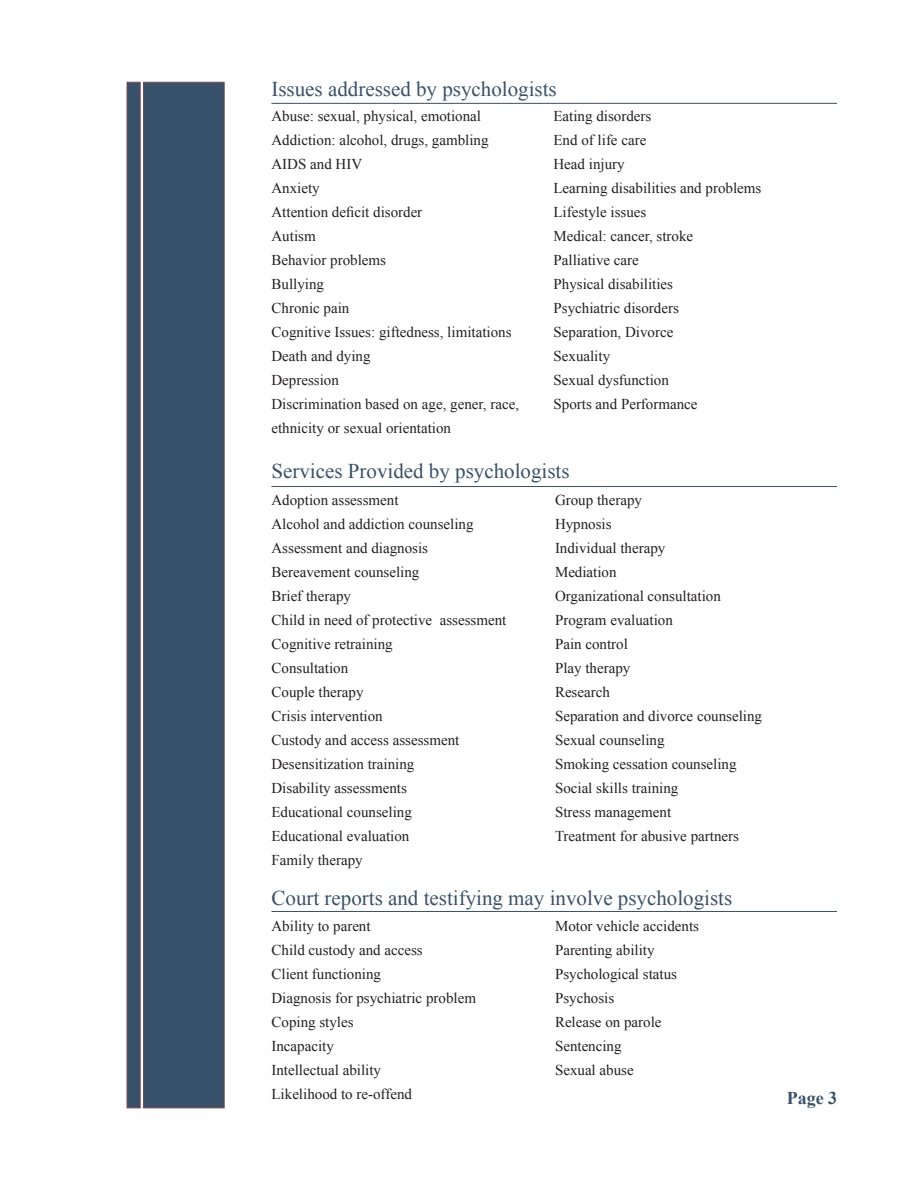
<style>
.page{position:relative;width:918px;height:1188px;background:#fff}
.page>*{position:absolute;margin:0;border:0;box-sizing:border-box;transform-origin:0 0}
.Subhead_2{font:21px "Times New Roman";color:#37516a}
.t1{font:700 18px "Times New Roman";color:#37516a}
.Lists{font:15px/24px "Times New Roman";color:#231f20}
</style>
<div class="page">
<div style="left:143px;top:82px;width:81px;height:1026px;background:#37516a;border:1px solid #83424b"></div>
<div style="left:127px;top:82px;width:13px;height:1026px;background:#37516a;border:1px solid #83424b"></div>
<hr style="left:272px;top:103px;width:565px;height:1px;background:#37516a">
<hr style="left:272px;top:486px;width:565px;height:1px;background:#37516a">
<hr style="left:272px;top:911px;width:565px;height:1px;background:#37516a">
<p class="Subhead_2" style="left:272px;top:74px;width:287px">Issues addressed by psychologists</p>
<p class="Lists" style="left:272px;top:104px;width:249px">Abuse: sexual, physical, emotional<br>Addiction: alcohol, drugs, gambling<br>AIDS and HIV<br>Anxiety<br>Attention deficit disorder<br>Autism<br>Behavior problems<br>Bullying<br>Chronic pain<br>Cognitive Issues: giftedness, limitations<br>Death and dying<br>Depression<br>Discrimination based on age, gener, race, ethnicity or sexual orientation</p>
<p class="Lists" style="left:554px;top:104px;width:209px">Eating disorders<br>End of life care<br>Head injury<br>Learning disabilities and problems<br>Lifestyle issues<br>Medical: cancer, stroke<br>Palliative care<br>Physical disabilities<br>Psychiatric disorders<br>Separation, Divorce<br>Sexuality<br>Sexual dysfunction<br>Sports and Performance</p>
<p class="Subhead_2" style="left:272px;top:457px;width:300px">Services Provided by psychologists</p>
<p class="Lists" style="left:272px;top:488px;width:236px">Adoption assessment<br>Alcohol and addiction counseling<br>Assessment and diagnosis<br>Bereavement counseling<br>Brief therapy<br>Child in need of protective assessment<br>Cognitive retraining<br>Consultation<br>Couple therapy<br>Crisis intervention<br>Custody and access assessment<br>Desensitization training<br>Disability assessments<br>Educational counseling<br>Educational evaluation<br>Family therapy</p>
<p class="Lists" style="left:555px;top:488px;width:209px">Group therapy<br>Hypnosis<br>Individual therapy<br>Mediation<br>Organizational consultation<br>Program evaluation<br>Pain control<br>Play therapy<br>Research<br>Separation and divorce counseling<br>Sexual counseling<br>Smoking cessation counseling<br>Social skills training<br>Stress management<br>Treatment for abusive partners</p>
<p class="Subhead_2" style="left:272px;top:884px;width:462px">Court reports and testifying may involve psychologists</p>
<p class="Lists" style="left:272px;top:914px;width:206px">Ability to parent<br>Child custody and access<br>Client functioning<br>Diagnosis for psychiatric problem<br>Coping styles<br>Incapacity<br>Intellectual ability<br>Likelihood to re-offend</p>
<p class="Lists" style="left:555px;top:914px;width:146px">Motor vehicle accidents<br>Parenting ability<br>Psychological status<br>Psychosis<br>Release on parole<br>Sentencing<br>Sexual abuse</p>
<p class="t1" style="left:787px;top:1085px;width:52px">Page 3</p>
</div>
